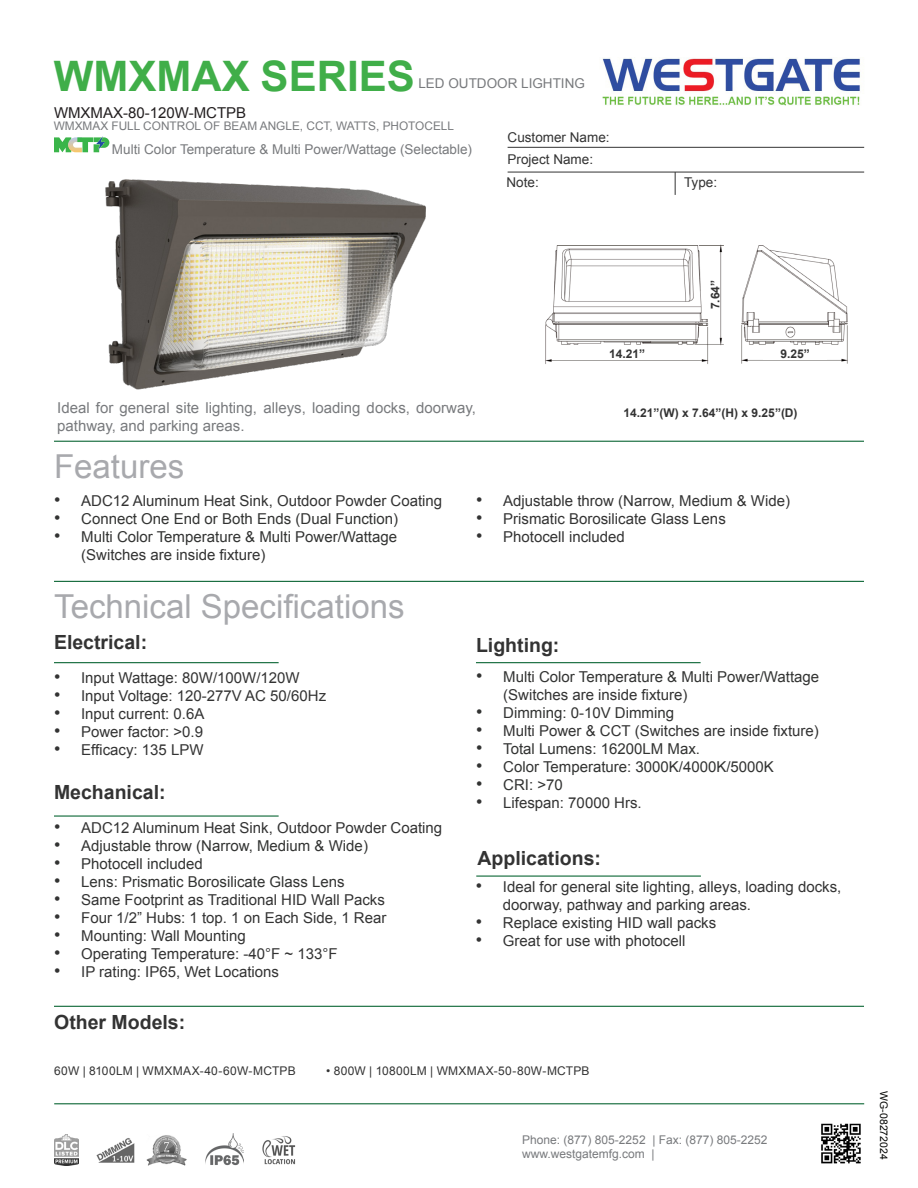
<style>
.page{position:relative;width:918px;height:1188px;background:#fff}
.page>*{position:absolute;margin:0;border:0;box-sizing:border-box;transform-origin:0 0}
.t1{font:700 42px "Arial";color:#40ae49}
.t2{font:33px "Arial";color:#a8a9ad}
.t3{font:700 19.5px "Arial";color:#333}
.t4{font:15px/18px "Arial";color:#333}
.t5{font:15px/18px "Arial";color:#323332}
.t6{font:15px/18px "Arial";color:#787a7d}
.t7{font:15px "Arial";color:#231f20}
.t8{font:13.5px "Arial";color:#787a7d}
.t9{font:13.5px "Arial";color:#333}
.t10{font:12px "Arial";letter-spacing:.025em;color:#333}
.t11{font:12px "Arial";color:#787a7d}
.t12{font:700 12px "Arial";color:#333}
.t13{font:11.85px "Arial";color:#787a7d}
.t14{font:10.5px "Arial";color:#040503}
.s1{font-size:18px}
.s2{color:#333}
</style>
<div class="page">
<img style="left:66px;top:141px;width:360px;height:249px">
<hr style="left:54px;top:441px;width:810px;height:1px;background:#0d6736">
<hr style="left:508px;top:147px;width:356px;height:1px;background:#333">
<svg style="left:675px;top:173px;width:1px;height:22px"></svg>
<hr style="left:508px;top:172px;width:356px;height:1px;background:#333">
<hr style="left:54px;top:581px;width:810px;height:1px;background:#0d6736">
<hr style="left:54px;top:662px;width:225px;height:1px;background:#0d6736">
<hr style="left:476px;top:662px;width:225px;height:1px;background:#0d6736">
<hr style="left:54px;top:815px;width:225px;height:2px;background:#0d6736">
<img style="left:602px;top:58px;width:258px;height:48px">
<hr style="left:54px;top:1103px;width:810px;height:1px;background:#0d6736">
<img style="left:821px;top:1123px;width:40px;height:41px">
<hr style="left:476px;top:876px;width:225px;height:1px;background:#0d6736">
<hr style="left:54px;top:1006px;width:810px;height:1px;background:#0d6736">
<img style="left:545px;top:244px;width:303px;height:120px">
<div style="left:595px;top:349px;width:64px;height:11px;background:#fff"></div>
<div style="left:763px;top:349px;width:64px;height:11px;background:#fff"></div>
<div style="left:711px;top:264px;width:9px;height:61px;background:#fff"></div>
<svg style="left:54px;top:137px;width:55px;height:15px"></svg>
<img style="left:95px;top:136px;width:12px;height:15px">
<img style="left:147px;top:1135px;width:40px;height:31px">
<img style="left:262px;top:1136px;width:34px;height:29px">
<img style="left:205px;top:1134px;width:39px;height:32px">
<img style="left:54px;top:1134px;width:25px;height:32px">
<img style="left:97px;top:1138px;width:37px;height:25px">
<p class="t1" style="left:54px;top:48px;width:362px">WMXMAX SERIES</p>
<p class="t8" style="left:418px;top:74px;width:168px">LED OUTDOOR LIGHTING</p>
<p class="t13" style="left:54px;top:118px;width:402px">WMXMAX FULL CONTROL OF BEAM ANGLE, CCT, WATTS, PHOTOCELL</p>
<p class="t7" style="left:54px;top:103px;width:194px">WMXMAX-80-120W-MCTPB</p>
<p class="t9" style="left:508px;top:128px;width:104px">Customer Name:</p>
<p class="t9" style="left:508px;top:150px;width:87px">Project Name:</p>
<p class="t9" style="left:507px;top:173px;width:34px">Note:</p>
<p class="t9" style="left:684px;top:173px;width:35px">Type:</p>
<p class="t8" style="left:112px;top:140px;width:362px">Multi Color Temperature &amp; Multi Power/Wattage (Selectable)</p>
<p class="t12" style="left:707px;top:309px;width:31px;rotate:-90deg">7.64”</p>
<p class="t6" style="left:57px;top:399px;width:420px">Ideal for general site lighting, alleys, loading docks, doorway, pathway, and parking areas.</p>
<p class="t2" style="left:54px;top:444px;width:132px">Features</p>
<p class="t12" style="left:609px;top:345px;width:38px">14.21”</p>
<p class="t12" style="left:780px;top:345px;width:31px">9.25”</p>
<p class="t12" style="left:624px;top:405px;width:176px">14.21”(W) x 7.64”(H) x 9.25”(D)</p>
<p class="t4" style="left:54px;top:491px;width:389px"><span class="s1">•</span> ADC12 Aluminum Heat Sink, Outdoor Powder Coating</p>
<p class="t5" style="left:54px;top:509px;width:345px"><span class="s1">•</span> Connect One End or Both Ends (Dual Function)</p>
<p class="t5" style="left:81px;top:527px;width:317px;text-indent:-27px"><span class="s1">•</span> Multi Color Temperature &amp; Multi Power/Wattage <span class="s2">(Switches are inside fixture)</span></p>
<p class="t2" style="left:54px;top:585px;width:352px">Technical Specifications</p>
<p class="t3" style="left:54px;top:629px;width:95px">Electrical:</p>
<p class="t4" style="left:54px;top:669px;width:247px"><span class="s1">•</span> Input Wattage: 80W/100W/120W</p>
<p class="t4" style="left:54px;top:687px;width:274px"><span class="s1">•</span> Input Voltage: 120-277V AC 50/60Hz</p>
<p class="t4" style="left:54px;top:705px;width:152px"><span class="s1">•</span> Input current: 0.6A</p>
<p class="t4" style="left:54px;top:723px;width:151px"><span class="s1">•</span> Power factor: &gt;0.9</p>
<p class="t4" style="left:54px;top:741px;width:151px"><span class="s1">•</span> Efficacy: 135 LPW</p>
<p class="t3" style="left:54px;top:780px;width:113px">Mechanical:</p>
<p class="t4" style="left:54px;top:819px;width:389px"><span class="s1">•</span> ADC12 Aluminum Heat Sink, Outdoor Powder Coating</p>
<p class="t5" style="left:54px;top:837px;width:315px"><span class="s1">•</span> Adjustable throw (Narrow, Medium &amp; Wide)</p>
<p class="t5" style="left:54px;top:855px;width:150px"><span class="s1">•</span> Photocell included</p>
<p class="t5" style="left:54px;top:873px;width:292px"><span class="s1">•</span> Lens: Prismatic Borosilicate Glass Lens</p>
<p class="t4" style="left:54px;top:891px;width:332px"><span class="s1">•</span> Same Footprint as Traditional HID Wall Packs</p>
<p class="t4" style="left:54px;top:909px;width:334px"><span class="s1">•</span> Four 1/2” Hubs: 1 top. 1 on Each Side, 1 Rear</p>
<p class="t4" style="left:54px;top:927px;width:193px"><span class="s1">•</span> Mounting: Wall Mounting</p>
<p class="t4" style="left:54px;top:945px;width:285px"><span class="s1">•</span> Operating Temperature: -40°F ~ 133°F</p>
<p class="t4" style="left:54px;top:963px;width:226px"><span class="s1">•</span> IP rating: IP65, Wet Locations</p>
<p class="t4" style="left:476px;top:491px;width:315px"><span class="s1">•</span> Adjustable throw (Narrow, Medium &amp; Wide)</p>
<p class="t4" style="left:476px;top:509px;width:251px"><span class="s1">•</span> Prismatic Borosilicate Glass Lens</p>
<p class="t4" style="left:476px;top:527px;width:150px"><span class="s1">•</span> Photocell included</p>
<p class="t3" style="left:476px;top:632px;width:85px">Lighting:</p>
<p class="t5" style="left:503px;top:668px;width:317px;text-indent:-27px"><span class="s1">•</span> Multi Color Temperature &amp; Multi Power/Wattage <span class="s2">(Switches are inside fixture)</span></p>
<p class="t5" style="left:476px;top:704px;width:199px"><span class="s1">•</span> Dimming: 0-10V Dimming</p>
<p class="t4" style="left:476px;top:722px;width:344px"><span class="s1">•</span> Multi Power &amp; CCT (Switches are inside fixture)</p>
<p class="t5" style="left:476px;top:740px;width:225px"><span class="s1">•</span> Total Lumens: 16200LM Max.</p>
<p class="t5" style="left:476px;top:758px;width:299px"><span class="s1">•</span> Color Temperature: 3000K/4000K/5000K</p>
<p class="t5" style="left:476px;top:776px;width:88px"><span class="s1">•</span> CRI: &gt;70</p>
<p class="t4" style="left:476px;top:794px;width:167px"><span class="s1">•</span> Lifespan: 70000 Hrs.</p>
<p class="t3" style="left:478px;top:845px;width:125px">Applications:</p>
<p class="t4" style="left:503px;top:878px;width:340px;text-indent:-27px"><span class="s1">•</span> Ideal for general site lighting, alleys, loading docks, doorway, pathway and parking areas.</p>
<p class="t4" style="left:476px;top:914px;width:242px"><span class="s1">•</span> Replace existing HID wall packs</p>
<p class="t4" style="left:476px;top:932px;width:211px"><span class="s1">•</span> Great for use with photocell</p>
<p class="t3" style="left:54px;top:1010px;width:133px">Other Models:</p>
<p class="t10" style="left:54px;top:1063px;width:243px">60W | 8100LM | WMXMAX-40-60W-MCTPB</p>
<p class="t10" style="left:326px;top:1063px;width:265px">• 800W | 10800LM | WMXMAX-50-80W-MCTPB</p>
<p class="t11" style="left:522px;top:1132px;width:247px">Phone: (877) 805-2252 | Fax: (877) 805-2252</p>
<p class="t11" style="left:522px;top:1146px;width:134px">www.westgatemfg.com |</p>
<p class="t14" style="left:891px;top:1091px;width:70px;rotate:90deg">WG-08272024</p>
</div>
